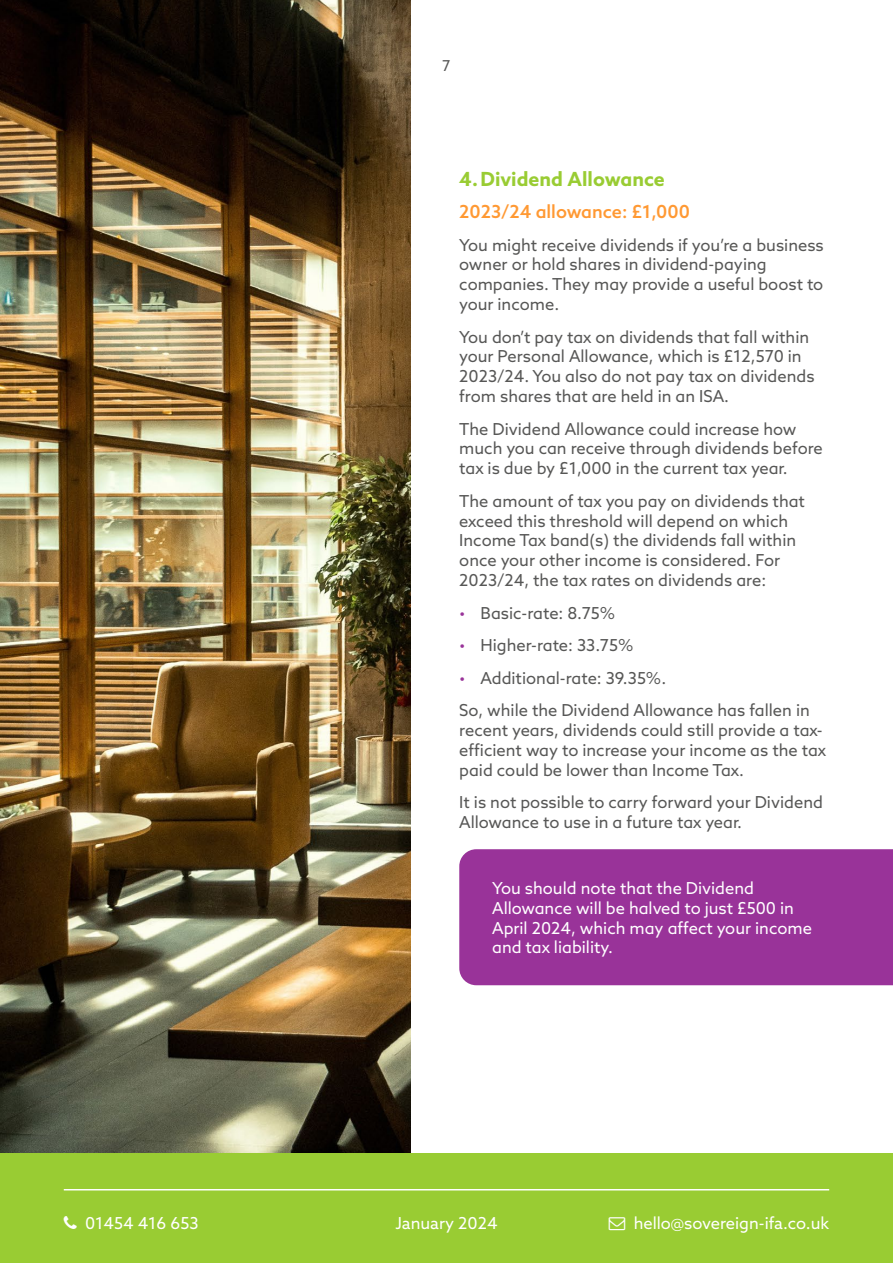
<style>
.page{position:relative;width:893px;height:1263px;background:#fff}
.page>*{position:absolute;margin:0;border:0;box-sizing:border-box;transform-origin:0 0}
.t1{font:700 19.5px "Azo Sans";color:#9c3}
.t2{font:500 18px "Azo Sans";color:#f93}
.t3{font:16.5px/19.8px "Azo Sans";color:#575756}
.t4{font:16.5px/19.8px "Azo Sans";color:#fff}
.t5{font:15px "Azo Sans";color:#575756}
.s1{color:#939}
</style>
<div class="page">
<img style="left:0;top:0;width:410px;height:1153px">
<div style="left:0;top:1153px;width:893px;height:110px;background:#9c3"></div>
<hr style="left:64px;top:1189px;width:765px;height:1px;background:#fff">
<div style="left:459px;top:849px;width:434px;height:136px;background:#939"></div>
<p class="t5" style="left:442px;top:56px;width:10px">7</p>
<p class="t1" style="left:459px;top:166px;width:207px">4.Dividend Allowance</p>
<p class="t2" style="left:459px;top:200px;width:232px">2023/24 allowance: £1,000</p>
<p class="t3" style="left:459px;top:235px;width:366px">You might receive dividends if you’re a business owner or hold shares in dividend-paying companies. They may provide a useful boost to your income.</p>
<p class="t3" style="left:459px;top:327px;width:357px">You don’t pay tax on dividends that fall within your Personal Allowance, which is £12,570 in 2023/24. You also do not pay tax on dividends from shares that are held in an ISA.</p>
<p class="t3" style="left:459px;top:419px;width:365px">The Dividend Allowance could increase how much you can receive through dividends before tax is due by £1,000 in the current tax year.</p>
<p class="t3" style="left:459px;top:491px;width:347px">The amount of tax you pay on dividends that exceed this threshold will depend on which Income Tax band(s) the dividends fall within once your other income is considered. For 2023/24, the tax rates on dividends are:</p>
<p class="t3" style="left:459px;top:602px;width:157px"><span class="s1">•</span> Basic-rate: 8.75%</p>
<p class="t3" style="left:459px;top:635px;width:176px"><span class="s1">•</span> Higher-rate: 33.75%</p>
<p class="t3" style="left:459px;top:661px;width:352px;line-height:32.5px"><span class="s1">•</span> Additional-rate: 39.35%.<br>So, while the Dividend Allowance has fallen in</p>
<p class="t3" style="left:459px;top:720px;width:368px">recent years, dividends could still provide a tax&shy;efficient way to increase your income as the tax paid could be lower than Income Tax.</p>
<p class="t3" style="left:459px;top:792px;width:365px">It is not possible to carry forward your Dividend<br>Allowance to use in a future tax year.</p>
<p class="t4" style="left:492px;top:878px;width:321px">You should note that the Dividend<br>Allowance will be halved to just £500 in<br>April 2024, which may affect your income and tax liability.</p>
<p class="t4" style="left:85px;top:1213px;width:115px">01454 416 653</p>
<p class="t4" style="left:634px;top:1213px;width:197px">hello@sovereign-ifa.co.uk</p>
<p class="t4" style="left:395px;top:1213px;width:104px">January 2024</p>
</div>
